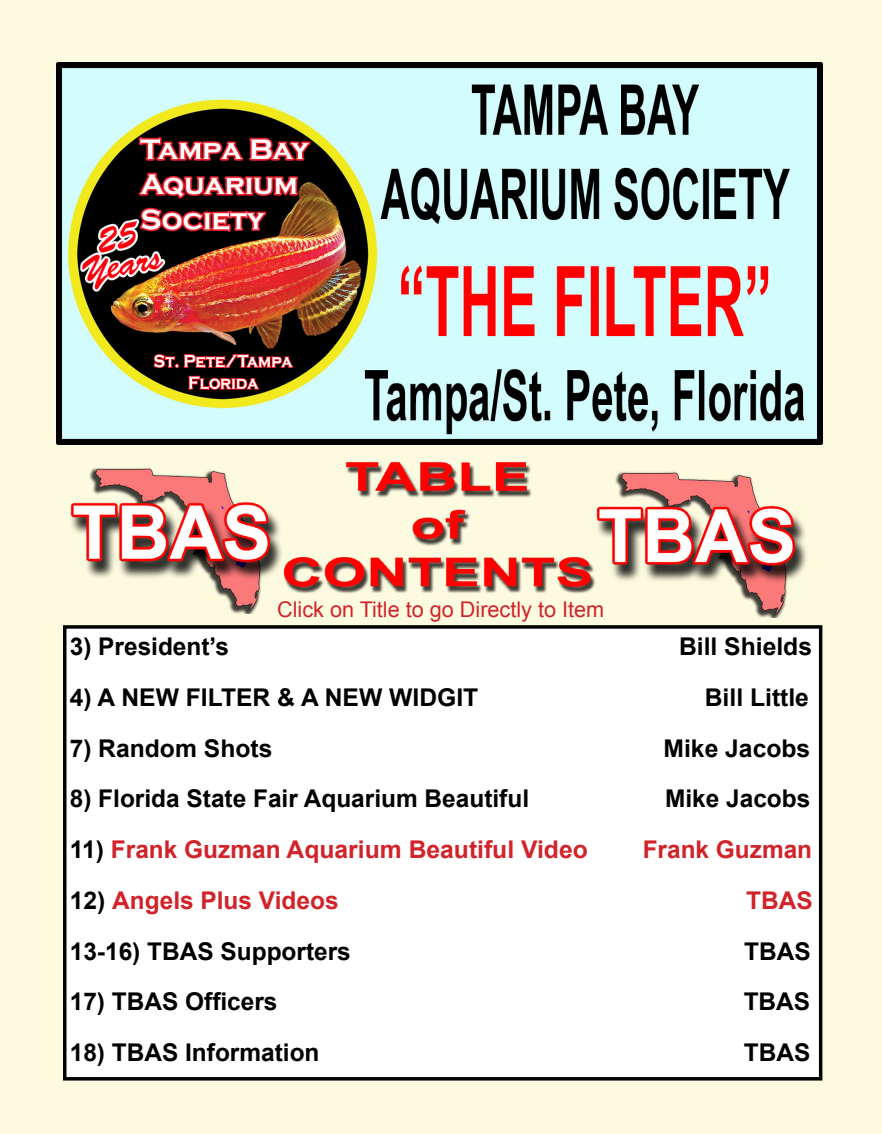
<style>
.page{position:relative;width:882px;height:1134px;background:#fdfbdf}
.page>*{position:absolute;margin:0;border:0;box-sizing:border-box;transform-origin:0 0}
.t1{font:700 24.5px "Arial";color:#000}
.t2{font:700 24.5px "Arial";color:#d2232a}
.t3{font:700 24.32px "Arial";color:#d2232a}
.t4{font:21.7px "Arial";color:#d2232a}
.s1{color:#000}
</style>
<div class="page">
<div style="left:63px;top:625px;width:759px;height:456px;background:#fff;border:3px solid #000101"></div>
<img style="left:57px;top:62px;width:765px;height:383px">
<img style="left:294px;top:462px;width:280px;height:132px">
<img style="left:83px;top:419px;width:185px;height:195px">
<img style="left:70px;top:477px;width:226px;height:114px">
<img style="left:608px;top:423px;width:185px;height:195px">
<img style="left:574px;top:480px;width:233px;height:115px">
<p class="t4" style="left:277px;top:595px;width:328px">Click on Title to go Directly to Item</p>
<p class="t1" style="left:70px;top:630px;width:161px">3) President’s</p>
<p class="t1" style="left:679px;top:630px;width:135px">Bill Shields</p>
<p class="t1" style="left:70px;top:681px;width:410px">4) A NEW FILTER &amp; A NEW WIDGIT</p>
<p class="t1" style="left:705px;top:681px;width:106px">Bill Little</p>
<p class="t1" style="left:70px;top:732px;width:204px">7) Random Shots</p>
<p class="t1" style="left:664px;top:732px;width:148px">Mike Jacobs</p>
<p class="t1" style="left:70px;top:782px;width:461px">8) Florida State Fair Aquarium Beautiful</p>
<p class="t1" style="left:665px;top:782px;width:147px">Mike Jacobs</p>
<p class="t2" style="left:70px;top:833px;width:520px"><span class="s1">11)</span> Frank Guzman Aquarium Beautiful Video</p>
<p class="t3" style="left:643px;top:833px;width:171px">Frank Guzman</p>
<p class="t2" style="left:70px;top:884px;width:270px"><span class="s1">12)</span> Angels Plus Videos</p>
<p class="t2" style="left:746px;top:884px;width:68px">TBAS</p>
<p class="t1" style="left:70px;top:935px;width:283px">13-16) TBAS Supporters</p>
<p class="t1" style="left:744px;top:935px;width:68px">TBAS</p>
<p class="t1" style="left:70px;top:985px;width:209px">17) TBAS Officers</p>
<p class="t1" style="left:744px;top:985px;width:68px">TBAS</p>
<p class="t1" style="left:70px;top:1036px;width:251px">18) TBAS Information</p>
<p class="t1" style="left:744px;top:1036px;width:68px">TBAS</p>
</div>
